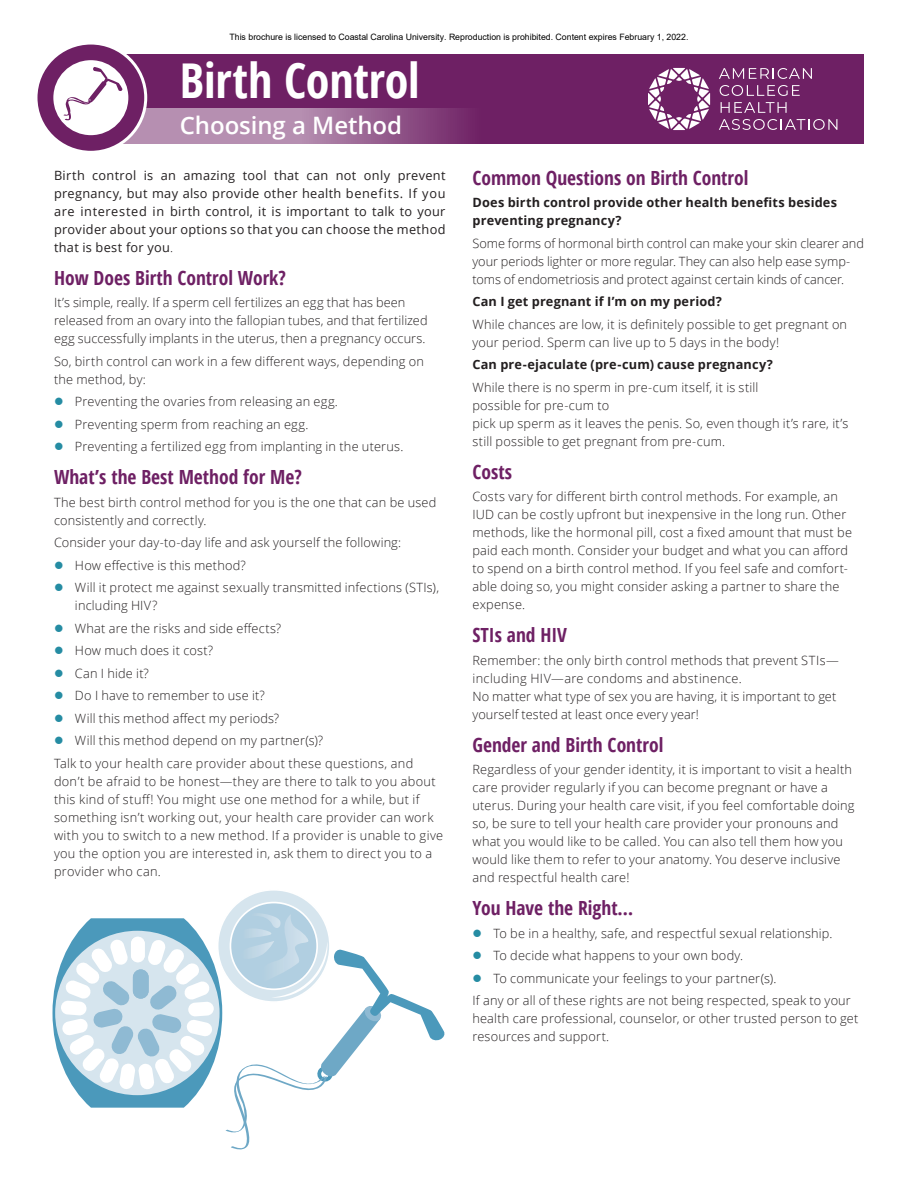
<style>
.page{position:relative;width:918px;height:1188px;background:#fff}
.page>*{position:absolute;margin:0;border:0;box-sizing:border-box;transform-origin:0 0}
.t1{font:700 48px "Open Sans Condensed";letter-spacing:-.005em;color:#fff}
.t2{font:600 24px "Open Sans";letter-spacing:-.005em;color:#fff}
.t3{font:700 19.5px "Open Sans Condensed";color:#6e2064}
.t4{font:300 12.75px/18px "Open Sans";letter-spacing:.015em;color:#231f20}
.t5{font:12.75px/18px "Open Sans";letter-spacing:.025em;color:#231f20;text-align:justify}
.t6{font:300 12.75px/18px "Open Sans";letter-spacing:-.005em;color:#231f20}
.t7{font:700 12.75px/18px "Open Sans";letter-spacing:.015em;color:#231f20}
.t8{font:8.7px "Arial";color:#000}
.s1{font-weight:300}
</style>
<div class="page">
<div style="left:80px;top:108px;width:784px;height:36px;background:#b68fb1"></div>
<div style="left:80px;top:54px;width:784px;height:54px;background:#6e2064"></div>
<svg style="left:52px;top:890px;width:393px;height:260px"></svg>
<div style="left:133px;top:969px;width:16px;height:30px;background:#8fbad3;border-radius:8px"></div>
<div style="left:36px;top:43px;width:110px;height:109px;background:#6e2064;border-radius:50%"></div>
<div style="left:35px;top:42px;width:112px;height:112px;border:3px solid #fff;border-radius:50%"></div>
<svg style="left:53px;top:60px;width:75px;height:75px"></svg>
<div style="left:299px;top:54px;width:565px;height:90px;background:#6e2064"></div>
<svg style="left:648px;top:68px;width:62px;height:62px"></svg>
<svg style="left:719px;top:68px;width:93px;height:11px"></svg>
<svg style="left:720px;top:85px;width:80px;height:11px"></svg>
<svg style="left:721px;top:102px;width:66px;height:11px"></svg>
<svg style="left:719px;top:119px;width:118px;height:11px"></svg>
<p class="t8" style="left:230px;top:31px;width:461px">This brochure is licensed to Coastal Carolina University. Reproduction is prohibited. Content expires February 1, 2022.</p>
<h1 class="t1" style="left:180px;top:47px;width:241px">Birth Control</h1>
<h2 class="t2" style="left:180px;top:109px;width:224px">Choosing a Method</h2>
<p class="t5" style="left:54px;top:166px;width:393px">Birth control is an amazing tool that can not only prevent pregnancy, but may also provide other health benefits. If you are interested in birth control, it is important to talk to your provider about your options so that you can choose the method that is best for you<span class="s1">.</span></p>
<h3 class="t3" style="left:54px;top:264px;width:233px">How Does Birth Control Work?</h3>
<p class="t4" style="left:54px;top:293px;width:375px">It’s simple, really. If a sperm cell fertilizes an egg that has been released from an ovary into the fallopian tubes, and that fertilized egg successfully implants in the uterus, then a pregnancy occurs.</p>
<p class="t4" style="left:54px;top:352px;width:371px">So, birth control can work in a few different ways, depending on the method, by:</p>
<p class="t4" style="left:75px;top:390px;width:330px;line-height:22.5px">Preventing the ovaries from releasing an egg.<br>Preventing sperm from reaching an egg.<br>Preventing a fertilized egg from implanting in the uterus.</p>
<h3 class="t3" style="left:54px;top:463px;width:249px">What’s the Best Method for Me?</h3>
<p class="t4" style="left:54px;top:493px;width:384px">The best birth control method for you is the one that can be used consistently and correctly.</p>
<p class="t4" style="left:75px;top:531px;width:366px;line-height:22.5px;text-indent:-21px">Consider your day-to-day life and ask yourself the following:<br>How effective is this method?<br>Will it protect me against sexually transmitted infections (STIs),</p>
<p class="t4" style="left:75px;top:596px;width:84px">including HIV?</p>
<p class="t4" style="left:75px;top:619px;width:208px">What are the risks and side effects?</p>
<p class="t4" style="left:75px;top:641px;width:140px">How much does it cost?</p>
<p class="t4" style="left:75px;top:664px;width:76px">Can I hide it?</p>
<p class="t4" style="left:75px;top:686px;width:191px">Do I have to remember to use it?</p>
<p class="t4" style="left:75px;top:709px;width:206px">Will this method affect my periods?</p>
<p class="t4" style="left:75px;top:731px;width:250px">Will this method depend on my partner(s)?</p>
<p class="t4" style="left:54px;top:754px;width:361px">Talk to your health care provider about these questions, and</p>
<p class="t4" style="left:54px;top:772px;width:391px">don’t be afraid to be honest—they are there to talk to you about this kind of stuff! You might use one method for a while, but if something isn’t working out, your health care provider can work with you to switch to a new method. If a provider is unable to give you the option you are interested in, ask them to direct you to a provider who can.</p>
<h3 class="t3" style="left:472px;top:164px;width:277px">Common Questions on Birth Control</h3>
<p class="t7" style="left:472px;top:193px;width:366px">Does birth control provide other health benefits besides preventing pregnancy?</p>
<p class="t6" style="left:472px;top:234px;width:393px">Some forms of hormonal birth control can make your skin clearer and your periods lighter or more regular. They can also help ease symp&shy;toms of endometriosis and protect against certain kinds of cancer.</p>
<p class="t7" style="left:472px;top:292px;width:251px">Can I get pregnant if I’m on my period?</p>
<p class="t4" style="left:472px;top:315px;width:376px">While chances are low, it is definitely possible to get pregnant on your period. Sperm can live up to 5 days in the body!</p>
<p class="t7" style="left:472px;top:355px;width:302px">Can pre-ejaculate (pre-cum) cause pregnancy?</p>
<p class="t4" style="left:472px;top:378px;width:377px">While there is no sperm in pre-cum itself, it is still<br>possible for pre-cum to<br>pick up sperm as it leaves the penis. So, even though it’s rare, it’s still possible to get pregnant from pre-cum.</p>
<h3 class="t3" style="left:472px;top:458px;width:41px">Costs</h3>
<p class="t4" style="left:472px;top:487px;width:381px">Costs vary for different birth control methods. For example, an IUD can be costly upfront but inexpensive in the long run. Other methods, like the hormonal pill, cost a fixed amount that must be paid each month. Consider your budget and what you can afford to spend on a birth control method. If you feel safe and comfort&shy;able doing so, you might consider asking a partner to share the expense.</p>
<h3 class="t3" style="left:472px;top:622px;width:96px">STIs and HIV</h3>
<p class="t4" style="left:472px;top:651px;width:368px">Remember: the only birth control methods that prevent STIs— including HIV—are condoms and abstinence.<br>No matter what type of sex you are having, it is important to get yourself tested at least once every year!</p>
<h3 class="t3" style="left:472px;top:731px;width:192px">Gender and Birth Control</h3>
<p class="t4" style="left:472px;top:760px;width:384px">Regardless of your gender identity, it is important to visit a health care provider regularly if you can become pregnant or have a uterus. During your health care visit, if you feel comfortable doing so, be sure to tell your health care provider your pronouns and what you would like to be called. You can also tell them how you would like them to refer to your anatomy. You deserve inclusive and respectful health care!</p>
<h3 class="t3" style="left:472px;top:895px;width:162px">You Have the Right…</h3>
<p class="t4" style="left:493px;top:924px;width:340px">To be in a healthy, safe, and respectful sexual relationship.</p>
<p class="t4" style="left:493px;top:946px;width:251px">To decide what happens to your own body.</p>
<p class="t4" style="left:493px;top:969px;width:284px">To communicate your feelings to your partner(s).</p>
<p class="t4" style="left:472px;top:991px;width:380px">If any or all of these rights are not being respected, speak to your</p>
<p class="t4" style="left:472px;top:1009px;width:387px">health care professional, counselor, or other trusted person to get resources and support.</p>
</div>
